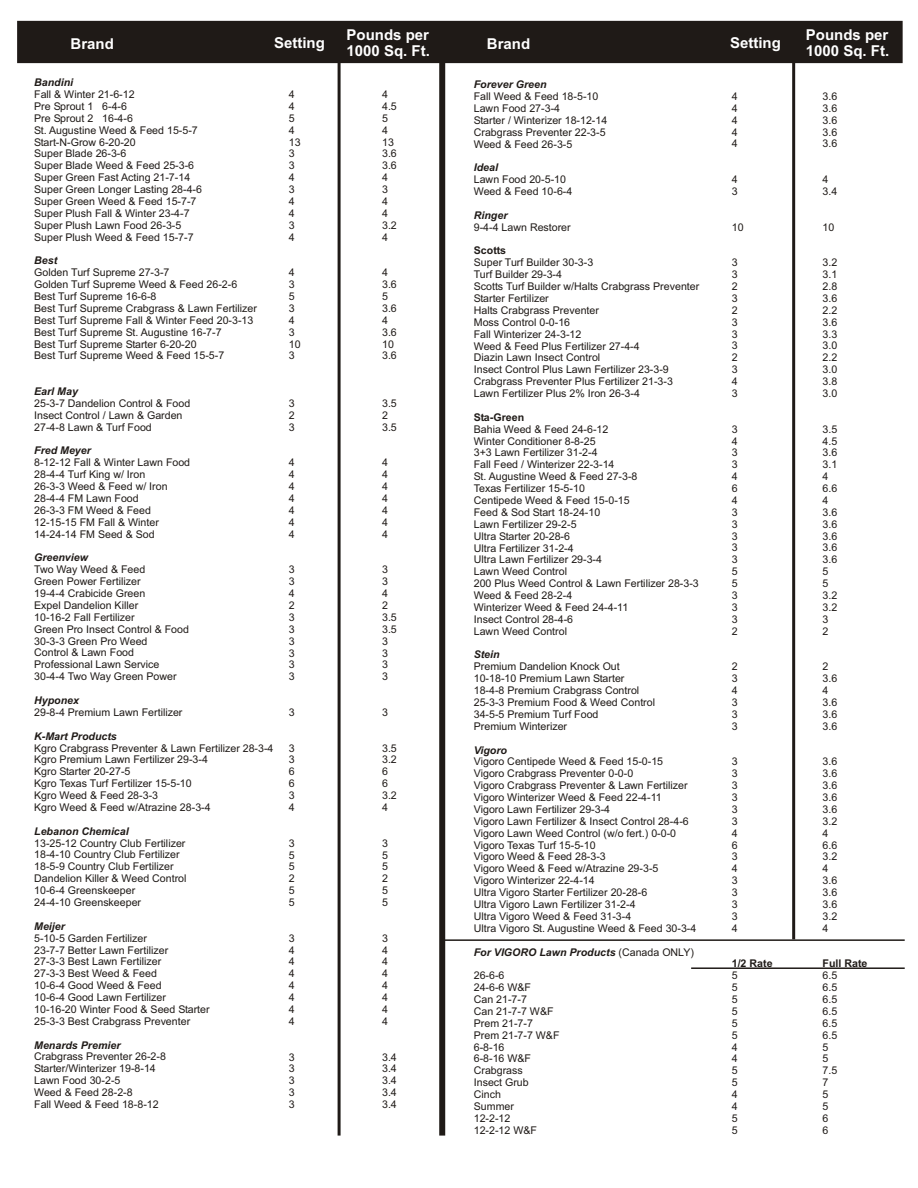
<style>
.page{position:relative;width:918px;height:1188px;background:#fff}
.page>*{position:absolute;margin:0;border:0;box-sizing:border-box;transform-origin:0 0}
.t1{font:700 15px/16.8px "Arial";color:#fff}
.t2{font:10.65px/11.9px "Arial";color:#1f1a17}
.t3{font:italic 700 10.65px "Arial";color:#1f1a17}
.t4{font:700 10.65px "Arial";color:#1f1a17}
.s1{font-weight:400;font-style:normal}
</style>
<div class="page">
<div style="left:17px;top:21px;width:886px;height:42px;background:#1f1a17"></div>
<div style="left:439px;top:61px;width:6px;height:1075px;background:#1f1a17"></div>
<hr style="left:444px;top:939px;width:461px;height:2px;background:#1f1a17">
<hr style="left:691px;top:967px;width:214px;height:2px;background:#1f1a17">
<hr style="left:338px;top:61px;width:3px;height:1075px;background:#1f1a17">
<hr style="left:792px;top:61px;width:3px;height:878px;background:#1f1a17">
<h1 class="t1" style="left:71px;top:37px;width:45px">Brand</h1>
<h1 class="t1" style="left:274px;top:36px;width:52px">Setting</h1>
<h1 class="t1" style="left:347px;top:27px;width:85px">Pounds per<br>1000 Sq. Ft.</h1>
<p class="t2" style="left:289px;top:89px;width:13px">4<br>4<br>5<br>4<br>13<br>3<br>3<br>4<br>3<br>4<br>4<br>3<br>4</p>
<p class="t2" style="left:289px;top:268px;width:13px">4<br>3<br>5<br>3<br>4<br>3<br>10<br>3</p>
<p class="t2" style="left:289px;top:398px;width:7px;text-align:justify">3<br>2<br>3</p>
<p class="t2" style="left:289px;top:458px;width:7px;text-align:justify">4<br>4<br>4<br>4<br>4<br>4<br>4</p>
<p class="t2" style="left:289px;top:565px;width:7px;text-align:justify">3<br>3<br>4<br>2<br>3<br>3<br>3<br>3<br>3<br>3</p>
<p class="t2" style="left:289px;top:707px;width:7px">3</p>
<p class="t2" style="left:289px;top:743px;width:7px;text-align:justify">3<br>3<br>6<br>6<br>3<br>4</p>
<p class="t2" style="left:289px;top:838px;width:7px;text-align:justify">3<br>5<br>5<br>2<br>5<br>5</p>
<p class="t2" style="left:289px;top:933px;width:7px;text-align:justify">3<br>4<br>4<br>4<br>4<br>4<br>4<br>4</p>
<p class="t2" style="left:289px;top:1052px;width:7px;text-align:justify">3<br>3<br>3<br>3<br>3</p>
<p class="t3" style="left:34px;top:78px;width:41px">Bandini</p>
<p class="t2" style="left:34px;top:89px;width:169px">Fall &amp; Winter 21-6-12<br>Pre Sprout 1 6-4-6<br>Pre Sprout 2 16-4-6<br>St. Augustine Weed &amp; Feed 15-5-7<br>Start-N-Grow 6-20-20<br>Super Blade 26-3-6<br>Super Blade Weed &amp; Feed 25-3-6<br>Super Green Fast Acting 21-7-14<br>Super Green Longer Lasting 28-4-6<br>Super Green Weed &amp; Feed 15-7-7<br>Super Plush Fall &amp; Winter 23-4-7<br>Super Plush Lawn Food 26-3-5<br>Super Plush Weed &amp; Feed 15-7-7</p>
<p class="t3" style="left:34px;top:257px;width:25px">Best</p>
<p class="t2" style="left:34px;top:268px;width:224px">Golden Turf Supreme 27-3-7<br>Golden Turf Supreme Weed &amp; Feed 26-2-6<br>Best Turf Supreme 16-6-8<br>Best Turf Supreme Crabgrass &amp; Lawn Fertilizer Best Turf Supreme Fall &amp; Winter Feed 20-3-13<br>Best Turf Supreme St. Augustine 16-7-7<br>Best Turf Supreme Starter 6-20-20<br>Best Turf Supreme Weed &amp; Feed 15-5-7</p>
<p class="t3" style="left:34px;top:387px;width:45px">Earl May</p>
<p class="t2" style="left:34px;top:398px;width:158px">25-3-7 Dandelion Control &amp; Food<br>Insect Control / Lawn &amp; Garden<br>27-4-8 Lawn &amp; Turf Food</p>
<p class="t3" style="left:34px;top:447px;width:58px">Fred Meyer</p>
<p class="t2" style="left:34px;top:458px;width:158px">8-12-12 Fall &amp; Winter Lawn Food<br>28-4-4 Turf King w/ Iron<br>26-3-3 Weed &amp; Feed w/ Iron<br>28-4-4 FM Lawn Food<br>26-3-3 FM Weed &amp; Feed<br>12-15-15 FM Fall &amp; Winter<br>14-24-14 FM Seed &amp; Sod</p>
<p class="t3" style="left:34px;top:554px;width:55px">Greenview</p>
<p class="t2" style="left:34px;top:565px;width:156px">Two Way Weed &amp; Feed<br>Green Power Fertilizer<br>19-4-4 Crabicide Green<br>Expel Dandelion Killer<br>10-16-2 Fall Fertilizer<br>Green Pro Insect Control &amp; Food<br>30-3-3 Green Pro Weed<br>Control &amp; Lawn Food<br>Professional Lawn Service<br>30-4-4 Two Way Green Power</p>
<p class="t3" style="left:34px;top:696px;width:46px">Hyponex</p>
<p class="t2" style="left:34px;top:707px;width:150px">29-8-4 Premium Lawn Fertilizer</p>
<p class="t3" style="left:34px;top:732px;width:84px">K-Mart Products</p>
<p class="t2" style="left:34px;top:743px;width:241px">Kgro Crabgrass Preventer &amp; Lawn Fertilizer 28-3-4<br>Kgro Premium Lawn Fertilizer 29-3-4<br>Kgro Starter 20-27-5<br>Kgro Texas Turf Fertilizer 15-5-10<br>Kgro Weed &amp; Feed 28-3-3<br>Kgro Weed &amp; Feed w/Atrazine 28-3-4</p>
<p class="t3" style="left:34px;top:827px;width:96px">Lebanon Chemical</p>
<p class="t2" style="left:34px;top:838px;width:154px">13-25-12 Country Club Fertilizer<br>18-4-10 Country Club Fertilizer<br>18-5-9 Country Club Fertilizer<br>Dandelion Killer &amp; Weed Control<br>10-6-4 Greenskeeper<br>24-4-10 Greenskeeper</p>
<p class="t3" style="left:34px;top:922px;width:32px">Meijer</p>
<p class="t2" style="left:34px;top:933px;width:177px">5-10-5 Garden Fertilizer<br>23-7-7 Better Lawn Fertilizer<br>27-3-3 Best Lawn Fertilizer<br>27-3-3 Best Weed &amp; Feed<br>10-6-4 Good Weed &amp; Feed<br>10-6-4 Good Lawn Fertilizer<br>10-16-20 Winter Food &amp; Seed Starter<br>25-3-3 Best Crabgrass Preventer</p>
<p class="t3" style="left:34px;top:1041px;width:88px">Menards Premier</p>
<p class="t2" style="left:34px;top:1052px;width:133px">Crabgrass Preventer 26-2-8<br>Starter/Winterizer 19-8-14<br>Lawn Food 30-2-5<br>Weed &amp; Feed 28-2-8<br>Fall Weed &amp; Feed 18-8-12</p>
<p class="t2" style="left:382px;top:89px;width:16px">4<br>4.5<br>5<br>4<br>13<br>3.6<br>3.6<br>4<br>3<br>4<br>4<br>3.2<br>4</p>
<p class="t2" style="left:382px;top:268px;width:16px">4<br>3.6<br>5<br>3.6<br>4<br>3.6<br>10<br>3.6</p>
<p class="t2" style="left:382px;top:398px;width:16px">3.5<br>2<br>3.5</p>
<p class="t2" style="left:382px;top:458px;width:7px;text-align:justify">4<br>4<br>4<br>4<br>4<br>4<br>4</p>
<p class="t2" style="left:382px;top:565px;width:16px">3<br>3<br>4<br>2<br>3.5<br>3.5<br>3<br>3<br>3<br>3</p>
<p class="t2" style="left:382px;top:707px;width:7px">3</p>
<p class="t2" style="left:382px;top:743px;width:16px">3.5<br>3.2<br>6<br>6<br>3.2<br>4</p>
<p class="t2" style="left:382px;top:838px;width:7px;text-align:justify">3<br>5<br>5<br>2<br>5<br>5</p>
<p class="t2" style="left:382px;top:933px;width:7px;text-align:justify">3<br>4<br>4<br>4<br>4<br>4<br>4<br>4</p>
<p class="t2" style="left:382px;top:1052px;width:16px;text-align:justify">3.4<br>3.4<br>3.4<br>3.4<br>3.4</p>
<h1 class="t1" style="left:487px;top:37px;width:45px">Brand</h1>
<h1 class="t1" style="left:730px;top:36px;width:52px">Setting</h1>
<h1 class="t1" style="left:806px;top:27px;width:85px">Pounds per<br>1000 Sq. Ft.</h1>
<p class="t2" style="left:732px;top:91px;width:7px;text-align:justify">4<br>4<br>4<br>4<br>4</p>
<p class="t2" style="left:732px;top:174px;width:7px">4<br>3</p>
<p class="t2" style="left:732px;top:222px;width:13px">10</p>
<p class="t2" style="left:732px;top:258px;width:7px;text-align:justify">3<br>3<br>2<br>3<br>2<br>3<br>3<br>3<br>2<br>3<br>4<br>3</p>
<p class="t2" style="left:732px;top:424px;width:7px;text-align:justify">3<br>4<br>3<br>3<br>4<br>6<br>4<br>3<br>3<br>3<br>3<br>3<br>5<br>5<br>3<br>3<br>3<br>2</p>
<p class="t2" style="left:732px;top:662px;width:7px;text-align:justify">2<br>3<br>4<br>3<br>3<br>3</p>
<p class="t2" style="left:732px;top:757px;width:7px;text-align:justify">3<br>3<br>3<br>3<br>3<br>3<br>4<br>6<br>3<br>4<br>3<br>3<br>3<br>3<br>4</p>
<p class="t4" style="left:732px;top:960px;width:42px">1/2 Rate</p>
<p class="t2" style="left:732px;top:971px;width:7px;text-align:justify">5<br>5<br>5<br>5<br>5<br>5<br>4<br>4<br>5<br>5<br>4<br>4<br>5<br>5</p>
<p class="t3" style="left:474px;top:80px;width:74px">Forever Green</p>
<p class="t2" style="left:474px;top:91px;width:135px">Fall Weed &amp; Feed 18-5-10<br>Lawn Food 27-3-4<br>Starter / Winterizer 18-12-14<br>Crabgrass Preventer 22-3-5<br>Weed &amp; Feed 26-3-5</p>
<p class="t3" style="left:474px;top:164px;width:26px">Ideal</p>
<p class="t2" style="left:474px;top:175px;width:100px">Lawn Food 20-5-10<br>Weed &amp; Feed 10-6-4</p>
<p class="t3" style="left:474px;top:211px;width:35px">Ringer</p>
<p class="t2" style="left:474px;top:222px;width:98px">9-4-4 Lawn Restorer</p>
<p class="t4" style="left:474px;top:247px;width:34px">Scotts</p>
<p class="t2" style="left:474px;top:258px;width:227px">Super Turf Builder 30-3-3<br>Turf Builder 29-3-4<br>Scotts Turf Builder w/Halts Crabgrass Preventer<br>Starter Fertilizer<br>Halts Crabgrass Preventer<br>Moss Control 0-0-16<br>Fall Winterizer 24-3-12<br>Weed &amp; Feed Plus Fertilizer 27-4-4<br>Diazin Lawn Insect Control<br>Insect Control Plus Lawn Fertilizer 23-3-9<br>Crabgrass Preventer Plus Fertilizer 21-3-3<br>Lawn Fertilizer Plus 2% Iron 26-3-4</p>
<p class="t4" style="left:474px;top:413px;width:52px">Sta-Green</p>
<p class="t2" style="left:474px;top:424px;width:227px">Bahia Weed &amp; Feed 24-6-12<br>Winter Conditioner 8-8-25<br>3+3 Lawn Fertilizer 31-2-4<br>Fall Feed / Winterizer 22-3-14<br>St. Augustine Weed &amp; Feed 27-3-8<br>Texas Fertilizer 15-5-10<br>Centipede Weed &amp; Feed 15-0-15<br>Feed &amp; Sod Start 18-24-10<br>Lawn Fertilizer 29-2-5<br>Ultra Starter 20-28-6<br>Ultra Fertilizer 31-2-4<br>Ultra Lawn Fertilizer 29-3-4<br>Lawn Weed Control<br>200 Plus Weed Control &amp; Lawn Fertilizer 28-3-3<br>Weed &amp; Feed 28-2-4<br>Winterizer Weed &amp; Feed 24-4-11<br>Insect Control 28-4-6<br>Lawn Weed Control</p>
<p class="t3" style="left:474px;top:651px;width:27px">Stein</p>
<p class="t2" style="left:474px;top:662px;width:183px">Premium Dandelion Knock Out<br>10-18-10 Premium Lawn Starter<br>18-4-8 Premium Crabgrass Control<br>25-3-3 Premium Food &amp; Weed Control<br>34-5-5 Premium Turf Food<br>Premium Winterizer</p>
<p class="t3" style="left:474px;top:746px;width:35px">Vigoro</p>
<p class="t2" style="left:474px;top:757px;width:224px">Vigoro Centipede Weed &amp; Feed 15-0-15<br>Vigoro Crabgrass Preventer 0-0-0<br>Vigoro Crabgrass Preventer &amp; Lawn Fertilizer Vigoro Winterizer Weed &amp; Feed 22-4-11<br>Vigoro Lawn Fertilizer 29-3-4<br>Vigoro Lawn Fertilizer &amp; Insect Control 28-4-6<br>Vigoro Lawn Weed Control (w/o fert.) 0-0-0<br>Vigoro Texas Turf 15-5-10<br>Vigoro Weed &amp; Feed 28-3-3<br>Vigoro Weed &amp; Feed w/Atrazine 29-3-5<br>Vigoro Winterizer 22-4-14<br>Ultra Vigoro Starter Fertilizer 20-28-6<br>Ultra Vigoro Lawn Fertilizer 31-2-4<br>Ultra Vigoro Weed &amp; Feed 31-3-4<br>Ultra Vigoro St. Augustine Weed &amp; Feed 30-3-4</p>
<p class="t3" style="left:474px;top:948px;width:222px">For VIGORO Lawn Products <span class="s1">(Canada ONLY)</span></p>
<p class="t2" style="left:474px;top:971px;width:87px">26-6-6<br>24-6-6 W&amp;F<br>Can 21-7-7<br>Can 21-7-7 W&amp;F<br>Prem 21-7-7<br>Prem 21-7-7 W&amp;F<br>6-8-16<br>6-8-16 W&amp;F<br>Crabgrass<br>Insect Grub<br>Cinch<br>Summer<br>12-2-12<br>12-2-12 W&amp;F</p>
<p class="t2" style="left:823px;top:91px;width:16px;text-align:justify">3.6<br>3.6<br>3.6<br>3.6<br>3.6</p>
<p class="t2" style="left:823px;top:174px;width:16px">4<br>3.4</p>
<p class="t2" style="left:823px;top:222px;width:13px">10</p>
<p class="t2" style="left:823px;top:258px;width:16px;text-align:justify">3.2<br>3.1<br>2.8<br>3.6<br>2.2<br>3.6<br>3.3<br>3.0<br>2.2<br>3.0<br>3.8<br>3.0</p>
<p class="t2" style="left:823px;top:424px;width:16px">3.5<br>4.5<br>3.6<br>3.1<br>4<br>6.6<br>4<br>3.6<br>3.6<br>3.6<br>3.6<br>3.6<br>5<br>5<br>3.2<br>3.2<br>3<br>2</p>
<p class="t2" style="left:823px;top:662px;width:16px">2<br>3.6<br>4<br>3.6<br>3.6<br>3.6</p>
<p class="t2" style="left:823px;top:757px;width:16px">3.6<br>3.6<br>3.6<br>3.6<br>3.6<br>3.2<br>4<br>6.6<br>3.2<br>4<br>3.6<br>3.6<br>3.6<br>3.2<br>4</p>
<p class="t4" style="left:823px;top:960px;width:46px">Full Rate</p>
<p class="t2" style="left:823px;top:971px;width:16px">6.5<br>6.5<br>6.5<br>6.5<br>6.5<br>6.5<br>5<br>5<br>7.5<br>7<br>5<br>5<br>6<br>6</p>
</div>
